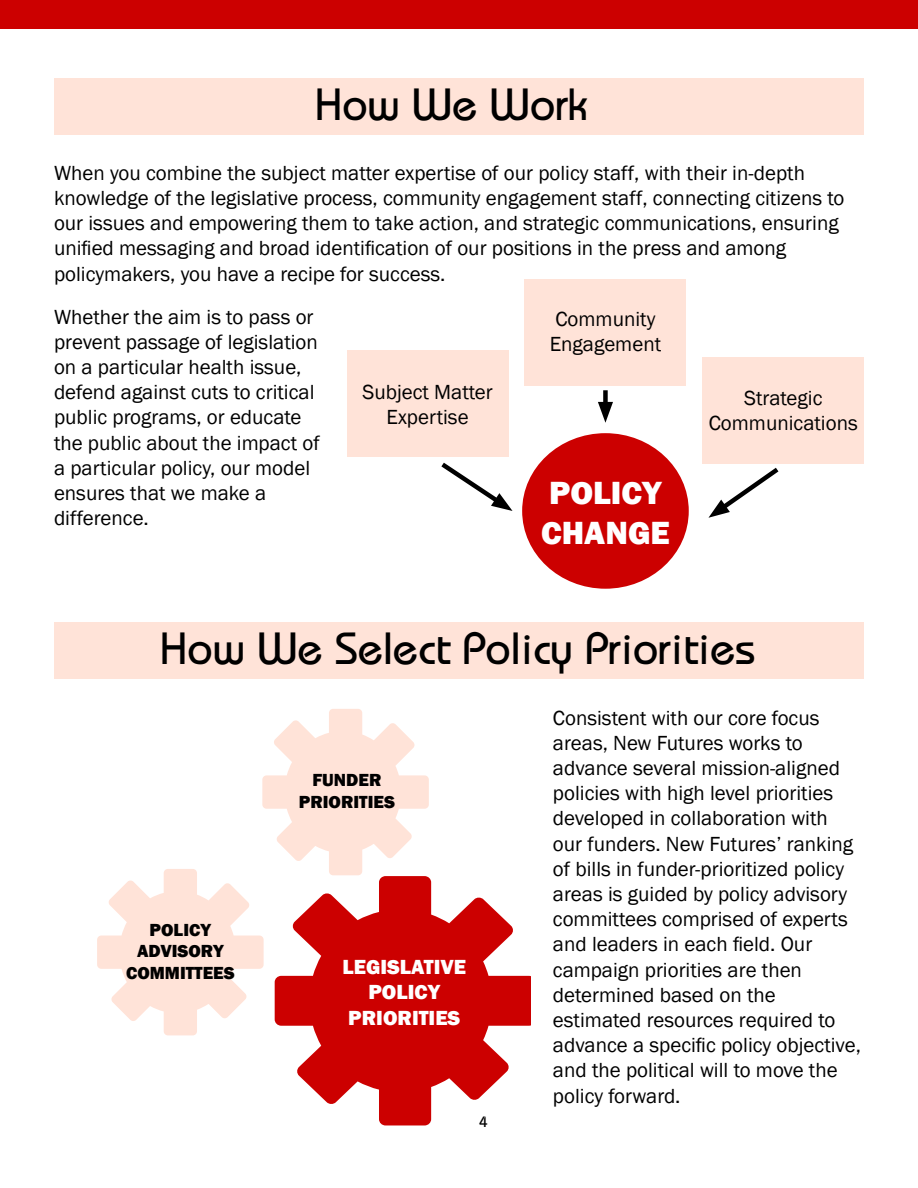
<style>
.page{position:relative;width:918px;height:1188px;background:#fff}
.page>*{position:absolute;margin:0;border:0;box-sizing:border-box;transform-origin:0 0}
.t1{font:45px "Bauhaus";color:#000}
.t2{font:800 33px/39.6px "Franklin Gothic";color:#fff}
.t3{font:21px/25.2px "Franklin Gothic";color:#000}
.t4{font:800 21px/25.2px "Franklin Gothic";color:#fff;text-align:center}
.t5{font:800 18px/21.6px "Franklin Gothic";color:#000;text-align:center}
.t6{font:15px "Bauhaus";color:#000}
</style>
<div class="page">
<div style="left:54px;top:622px;width:810px;height:57px;background:#ffe3d8"></div>
<div style="left:54px;top:78px;width:810px;height:57px;background:#ffe3d8"></div>
<div style="left:0;top:0;width:918px;height:28px;background:#c00"></div>
<div style="left:522px;top:433px;width:167px;height:156px;background:#c00;border-radius:50%"></div>
<div style="left:347px;top:350px;width:161px;height:107px;background:#ffe3d8"></div>
<div style="left:525px;top:279px;width:161px;height:107px;background:#ffe3d8"></div>
<div style="left:703px;top:357px;width:161px;height:107px;background:#ffe3d8"></div>
<svg style="left:441px;top:462px;width:72px;height:49px"></svg>
<svg style="left:708px;top:467px;width:71px;height:51px"></svg>
<div style="left:603px;top:390px;width:5px;height:20px;background:#000"></div>
<svg style="left:598px;top:402px;width:15px;height:21px"></svg>
<svg style="left:297px;top:878px;width:234px;height:247px;fill:#c00"></svg>
<svg style="left:97px;top:709px;width:332px;height:326px"></svg>
<h1 class="t1" style="left:315px;top:76px;width:274px">How We Work</h1>
<p class="t3" style="left:54px;top:161px;width:792px">When you combine the subject matter expertise of our policy staff, with their in-depth knowledge of the legislative process, community engagement staff, connecting citizens to our issues and empowering them to take action, and strategic communications, ensuring unified messaging and broad identification of our positions in the press and among policymakers, you have a recipe for success.</p>
<p class="t3" style="left:54px;top:304px;width:267px">Whether the aim is to pass or prevent passage of legislation on a particular health issue, defend against cuts to critical public programs, or educate the public about the impact of a particular policy, our model ensures that we make a difference.</p>
<p class="t3" style="left:550px;top:307px;width:113px">Community<br>Engagement</p>
<p class="t3" style="left:362px;top:380px;width:132px;text-align:center">Subject Matter<br>Expertise</p>
<p class="t3" style="left:709px;top:386px;width:151px;text-align:center">Strategic<br>Communications</p>
<h2 class="t2" style="left:541px;top:473px;width:130px">POLICY<br>CHANGE</h2>
<h1 class="t1" style="left:160px;top:620px;width:597px">How We Select Policy Priorities</h1>
<p class="t5" style="left:126px;top:919px;width:110px">POLICY<br>ADVISORY<br>COMMITTEES</p>
<p class="t5" style="left:299px;top:769px;width:98px">FUNDER<br>PRIORITIES</p>
<p class="t4" style="left:343px;top:955px;width:125px">LEGISLATIVE<br>POLICY<br>PRIORITIES</p>
<p class="t6" style="left:480px;top:1113px;width:10px">4</p>
<p class="t3" style="left:553px;top:705px;width:309px">Consistent with our core focus areas, New Futures works to advance several mission-aligned policies with high level priorities developed in collaboration with our funders. New Futures’ ranking of bills in funder-prioritized policy areas is guided by policy advisory committees comprised of experts and leaders in each field. Our campaign priorities are then determined based on the estimated resources required to advance a specific policy objective, and the political will to move the policy forward.</p>
</div>
